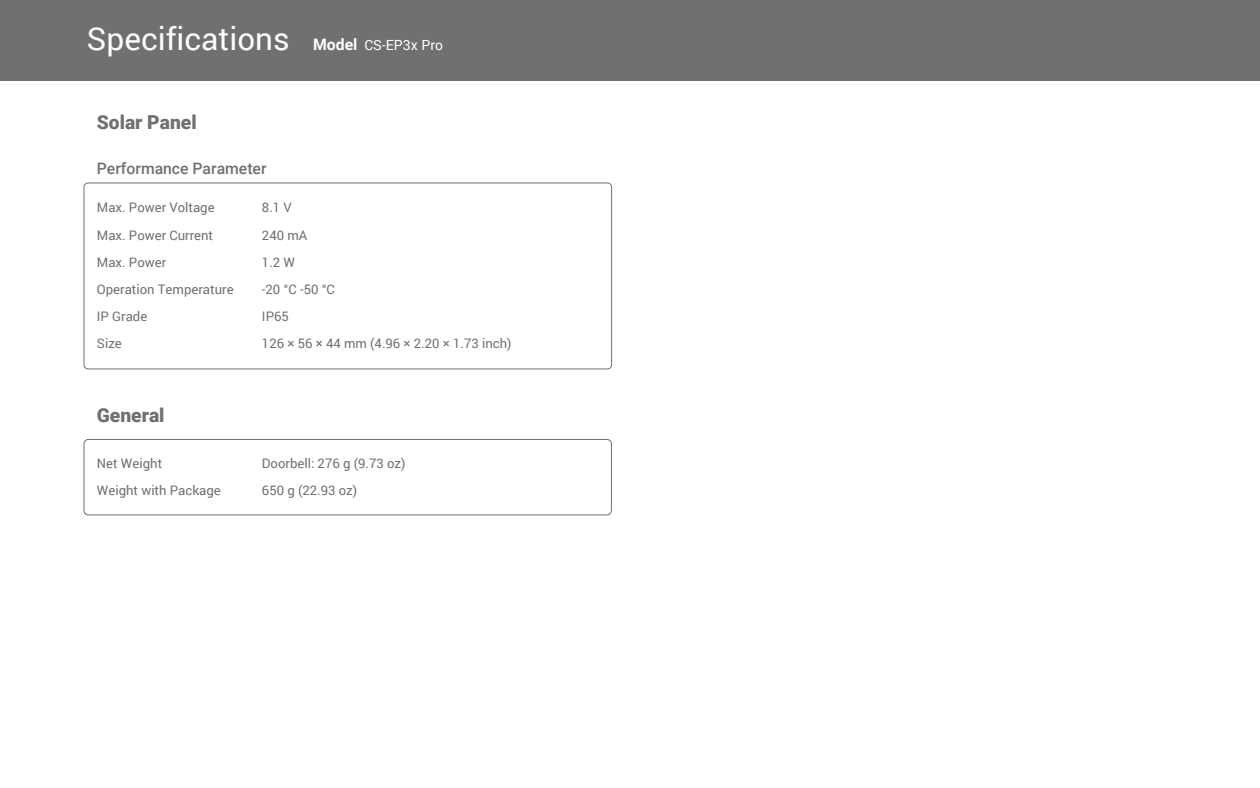
<style>
.page{position:relative;width:1260px;height:788px;background:#fff}
.page>*{position:absolute;margin:0;border:0;box-sizing:border-box;transform-origin:0 0}
.t1{font:31.5px "Roboto";color:#fcfdfd}
.t2{font:900 19.25px "Roboto";color:#717071}
.t3{font:500 15.75px "Roboto";color:#717071}
.t4{font:13.12px "Roboto";color:#717071}
.s1{font-weight:700;font-size:15.75px}
.s2{font-size:14px}
</style>
<div class="page">
<div style="left:84px;top:439px;width:528px;height:76px;border:1px solid #717071;border-radius:4px"></div>
<div style="left:84px;top:183px;width:528px;height:186px;border:1px solid #717071;border-radius:4px"></div>
<div style="left:0;top:0;width:1260px;height:80px;background:#717071"></div>
<h1 class="t1" style="left:87px;top:16px;width:358px">Specifications <span class="s1">Model</span> <span class="s2">CS-EP3x Pro</span></h1>
<h2 class="t2" style="left:97px;top:108px;width:101px">Solar Panel</h2>
<p class="t3" style="left:97px;top:157px;width:171px">Performance Parameter</p>
<p class="t4" style="left:97px;top:198px;width:119px">Max. Power Voltage</p>
<p class="t4" style="left:262px;top:198px;width:31px">8.1 V</p>
<p class="t4" style="left:97px;top:226px;width:118px">Max. Power Current</p>
<p class="t4" style="left:262px;top:226px;width:47px">240 mA</p>
<p class="t4" style="left:97px;top:253px;width:71px">Max. Power</p>
<p class="t4" style="left:262px;top:253px;width:35px">1.2 W</p>
<p class="t4" style="left:97px;top:280px;width:138px">Operation Temperature</p>
<p class="t4" style="left:262px;top:280px;width:74px">-20 °C -50 °C</p>
<p class="t4" style="left:97px;top:307px;width:52px">IP Grade</p>
<p class="t4" style="left:262px;top:307px;width:28px">IP65</p>
<p class="t4" style="left:97px;top:333px;width:27px">Size</p>
<p class="t4" style="left:262px;top:333px;width:251px">126 × 56 × 44 mm (4.96 × 2.20 × 1.73 inch)</p>
<h2 class="t2" style="left:97px;top:401px;width:69px">General</h2>
<p class="t4" style="left:97px;top:453px;width:67px">Net Weight</p>
<p class="t4" style="left:262px;top:453px;width:145px">Doorbell: 276 g (9.73 oz)</p>
<p class="t4" style="left:97px;top:480px;width:126px">Weight with Package</p>
<p class="t4" style="left:262px;top:480px;width:97px">650 g (22.93 oz)</p>
</div>
